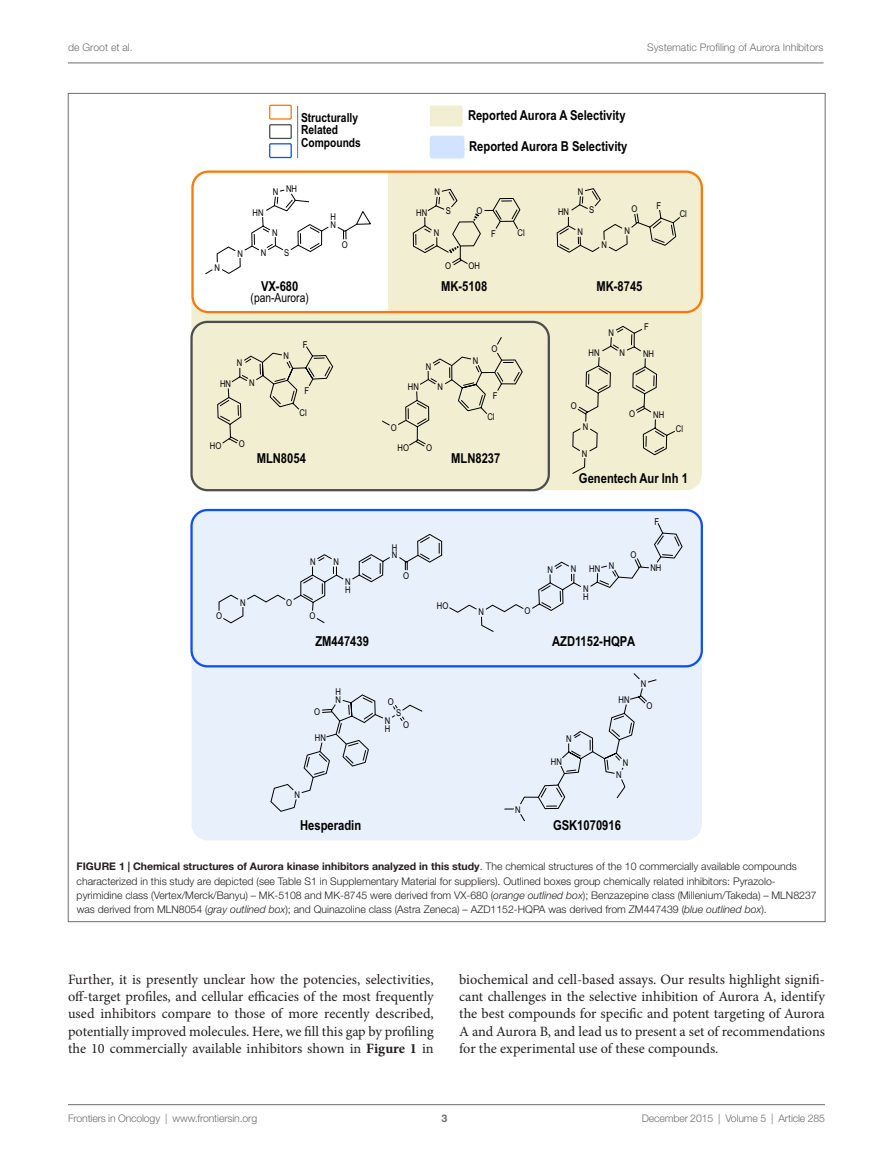
<style>
.page{position:relative;width:893px;height:1170px;background:#fff}
.page>*{position:absolute;margin:0;border:0;box-sizing:border-box;transform-origin:0 0}
.t1{font:14.25px/17.2px "Minion Pro";letter-spacing:-.005em;color:#231f20;text-align:justify}
.t2{font:700 13.65px "Arial Narrow";color:#000}
.t3{font:700 12.6px/12.6px "Arial Narrow";color:#000}
.t4{font:12.6px "Arial Narrow";color:#000}
.t5{font:300 10.5px/14.2px "Helvetica Neue LT Std";color:#231f20}
.t6{font:300 10.5px "Helvetica Neue LT Std";letter-spacing:-.015em;color:#6c6d70}
.t7{font:700 10.5px "Helvetica Neue LT Std";color:#6c6d70}
.t8{font:9.3px/7.8px "Arial Narrow";color:#000}
.s1{font-weight:700}
.s2{font-style:italic}
</style>
<div class="page">
<div style="left:192px;top:171px;width:510px;height:319px;background:#f2eed1;border-radius:16px"></div>
<div style="left:192px;top:510px;width:510px;height:330px;background:#e8f0fc;border-radius:16px"></div>
<div style="left:191px;top:170px;width:512px;height:143px;border:2px solid #fe7803;border-radius:16px"></div>
<div style="left:190px;top:509px;width:513px;height:158px;border:2px solid #0d4ff7;border-radius:16px"></div>
<div style="left:190px;top:321px;width:360px;height:170px;border:2px solid #4d4d4d;border-radius:16px"></div>
<div style="left:269px;top:105px;width:23px;height:15px;border:1px solid #fe7803"></div>
<div style="left:269px;top:124px;width:23px;height:15px;border:1px solid #4d4d4d"></div>
<div style="left:269px;top:143px;width:23px;height:15px;border:1px solid #0d4ff7"></div>
<div style="left:430px;top:106px;width:33px;height:20px;background:#f2eed1;border-radius:2px"></div>
<div style="left:431px;top:137px;width:32px;height:20px;background:#d1e3fe;border-radius:2px"></div>
<div style="left:430px;top:136px;width:34px;height:22px;border:2px solid #d1e3fe;border-radius:2px"></div>
<svg style="left:557px;top:188px;width:123px;height:65px"></svg>
<svg style="left:270px;top:694px;width:153px;height:117px"></svg>
<svg style="left:504px;top:673px;width:153px;height:148px"></svg>
<svg style="left:572px;top:325px;width:103px;height:149px"></svg>
<svg style="left:382px;top:337px;width:141px;height:110px"></svg>
<svg style="left:217px;top:346px;width:116px;height:98px"></svg>
<svg style="left:449px;top:523px;width:234px;height:109px"></svg>
<svg style="left:218px;top:534px;width:224px;height:89px"></svg>
<svg style="left:192px;top:171px;width:196px;height:141px;background:#faf6f2"></svg>
<svg style="left:413px;top:189px;width:108px;height:76px"></svg>
<hr style="left:297px;top:106px;width:1px;height:52px;background:#808080">
<hr style="left:68px;top:1104px;width:757px;height:1px;background:#6c6d70">
<hr style="left:68px;top:63px;width:756px;height:1px;background:#6c6d70">
<p class="t6" style="left:68px;top:41px;width:66px">de Groot et al.</p>
<p class="t6" style="left:647px;top:41px;width:178px">Systematic Profiling of Aurora Inhibitors</p>
<p class="t3" style="left:301px;top:110px;width:61px">Structurally<br>Related<br>Compounds</p>
<p class="t2" style="left:468px;top:105px;width:159px">Reported Aurora A Selectivity</p>
<p class="t2" style="left:469px;top:136px;width:160px">Reported Aurora B Selectivity</p>
<p class="t8" style="left:252px;top:208px;width:13px">HN</p>
<p class="t8" style="left:273px;top:185px;width:26px">N NH</p>
<p class="t8" style="left:272px;top:228px;width:7px">N</p>
<p class="t8" style="left:331px;top:212px;width:7px">H<br>N</p>
<p class="t8" style="left:416px;top:208px;width:13px">HN</p>
<p class="t8" style="left:435px;top:188px;width:7px">N</p>
<p class="t8" style="left:446px;top:207px;width:7px">S</p>
<p class="t8" style="left:476px;top:206px;width:7px">O</p>
<p class="t8" style="left:434px;top:228px;width:7px">N</p>
<p class="t8" style="left:491px;top:229px;width:6px">F</p>
<p class="t8" style="left:518px;top:229px;width:9px">Cl</p>
<p class="t8" style="left:238px;top:249px;width:7px">N</p>
<p class="t8" style="left:261px;top:248px;width:7px">N</p>
<p class="t8" style="left:284px;top:248px;width:7px">S</p>
<p class="t8" style="left:342px;top:240px;width:7px">O</p>
<p class="t8" style="left:214px;top:263px;width:7px">N</p>
<p class="t8" style="left:445px;top:262px;width:7px">O</p>
<p class="t8" style="left:469px;top:261px;width:13px">OH</p>
<p class="t2" style="left:261px;top:276px;width:39px">VX-680</p>
<p class="t4" style="left:251px;top:288px;width:60px">(pan-Aurora)</p>
<p class="t2" style="left:441px;top:276px;width:48px">MK-5108</p>
<p class="t8" style="left:237px;top:359px;width:7px">N</p>
<p class="t8" style="left:284px;top:352px;width:7px">N</p>
<p class="t8" style="left:303px;top:340px;width:6px">F</p>
<p class="t8" style="left:426px;top:362px;width:7px">N</p>
<p class="t8" style="left:473px;top:356px;width:7px">N</p>
<p class="t8" style="left:491px;top:344px;width:7px">O</p>
<p class="t8" style="left:220px;top:379px;width:13px">HN</p>
<p class="t8" style="left:249px;top:378px;width:7px">N</p>
<p class="t8" style="left:304px;top:387px;width:6px">F</p>
<p class="t8" style="left:408px;top:382px;width:13px">HN</p>
<p class="t8" style="left:438px;top:382px;width:7px">N</p>
<p class="t8" style="left:493px;top:391px;width:6px">F</p>
<p class="t8" style="left:210px;top:441px;width:13px">HO</p>
<p class="t8" style="left:239px;top:440px;width:7px">O</p>
<p class="t8" style="left:300px;top:408px;width:9px">Cl</p>
<p class="t2" style="left:257px;top:447px;width:51px">MLN8054</p>
<p class="t2" style="left:451px;top:447px;width:51px">MLN8237</p>
<p class="t8" style="left:487px;top:413px;width:9px">Cl</p>
<p class="t8" style="left:391px;top:423px;width:7px">O</p>
<p class="t8" style="left:398px;top:443px;width:13px">HO</p>
<p class="t8" style="left:426px;top:443px;width:7px">O</p>
<p class="t8" style="left:558px;top:208px;width:13px">HN</p>
<p class="t8" style="left:578px;top:187px;width:7px">N</p>
<p class="t8" style="left:589px;top:206px;width:7px">S</p>
<p class="t8" style="left:631px;top:205px;width:7px">O</p>
<p class="t8" style="left:578px;top:228px;width:7px">N</p>
<p class="t8" style="left:601px;top:240px;width:7px">N</p>
<p class="t8" style="left:624px;top:226px;width:7px">N</p>
<p class="t8" style="left:656px;top:201px;width:6px">F</p>
<p class="t2" style="left:596px;top:276px;width:48px">MK-8745</p>
<p class="t8" style="left:589px;top:348px;width:13px">HN</p>
<p class="t8" style="left:608px;top:328px;width:7px">N</p>
<p class="t8" style="left:644px;top:322px;width:6px">F</p>
<p class="t8" style="left:620px;top:349px;width:7px">N</p>
<p class="t8" style="left:643px;top:349px;width:13px">NH</p>
<p class="t8" style="left:680px;top:209px;width:9px">Cl</p>
<p class="t8" style="left:571px;top:401px;width:7px">O</p>
<p class="t8" style="left:583px;top:422px;width:7px">N</p>
<p class="t8" style="left:582px;top:449px;width:7px">N</p>
<p class="t8" style="left:629px;top:410px;width:7px">O</p>
<p class="t8" style="left:653px;top:410px;width:13px">NH</p>
<p class="t8" style="left:676px;top:424px;width:9px">Cl</p>
<p class="t2" style="left:579px;top:467px;width:110px">Genentech Aur Inh 1</p>
<p class="t8" style="left:216px;top:611px;width:7px">O</p>
<p class="t8" style="left:240px;top:598px;width:7px">N</p>
<p class="t8" style="left:286px;top:598px;width:7px">O</p>
<p class="t8" style="left:310px;top:557px;width:7px">N</p>
<p class="t8" style="left:310px;top:611px;width:7px">O</p>
<p class="t8" style="left:333px;top:557px;width:7px">N</p>
<p class="t8" style="left:345px;top:578px;width:7px">N<br>H</p>
<p class="t8" style="left:392px;top:543px;width:7px">H<br>N</p>
<p class="t8" style="left:403px;top:571px;width:7px">O</p>
<p class="t8" style="left:437px;top:602px;width:13px">HO</p>
<p class="t8" style="left:478px;top:607px;width:7px">N</p>
<p class="t8" style="left:525px;top:606px;width:7px">O</p>
<p class="t8" style="left:547px;top:565px;width:7px">N</p>
<p class="t8" style="left:571px;top:564px;width:7px">N</p>
<p class="t8" style="left:589px;top:564px;width:13px">HN</p>
<p class="t8" style="left:583px;top:584px;width:7px">N<br>H</p>
<p class="t8" style="left:609px;top:561px;width:7px">N</p>
<p class="t8" style="left:630px;top:550px;width:7px">O</p>
<p class="t2" style="left:315px;top:631px;width:55px">ZM447439</p>
<p class="t2" style="left:552px;top:631px;width:85px">AZD1152-HQPA</p>
<p class="t8" style="left:654px;top:517px;width:6px">F</p>
<p class="t8" style="left:650px;top:563px;width:13px">NH</p>
<p class="t8" style="left:314px;top:707px;width:7px">O</p>
<p class="t8" style="left:315px;top:734px;width:13px">HN</p>
<p class="t8" style="left:335px;top:687px;width:7px">H<br>N</p>
<p class="t8" style="left:295px;top:790px;width:7px">N</p>
<p class="t8" style="left:388px;top:697px;width:7px">O</p>
<p class="t8" style="left:396px;top:709px;width:7px">S</p>
<p class="t8" style="left:385px;top:716px;width:7px">N<br>H</p>
<p class="t8" style="left:403px;top:720px;width:7px">O</p>
<p class="t8" style="left:515px;top:805px;width:7px">N</p>
<p class="t8" style="left:566px;top:734px;width:7px">N</p>
<p class="t8" style="left:551px;top:757px;width:13px">HN</p>
<p class="t8" style="left:618px;top:695px;width:13px">HN</p>
<p class="t8" style="left:641px;top:679px;width:7px">N</p>
<p class="t8" style="left:646px;top:701px;width:7px">O</p>
<p class="t8" style="left:623px;top:758px;width:7px">N</p>
<p class="t8" style="left:616px;top:770px;width:7px">N</p>
<p class="t2" style="left:300px;top:815px;width:63px">Hesperadin</p>
<p class="t2" style="left:553px;top:815px;width:69px">GSK1070916</p>
<p class="t5" style="left:77px;top:859px;width:741px"><span class="s1">FIG URE 1 | Chemical structures of Aurora kinase inhibitors analyzed in this study</span>. The chemical structures of the 10 commercially available compounds characterized in this study are depicted (see Table S1 in Supplementary Material for suppliers). Outlined boxes group chemically related inhibitors: Pyrazolo&shy;pyrimidine class (Vertex/Merck/Banyu) – MK-5108 and MK-8745 were derived from VX-680 (<span class="s2">orange outlined box</span>); Benzazepine class (Millenium/Takeda) – MLN8237 was derived from MLN8054 (<span class="s2">gray outlined box</span>); and Quinazoline class (Astra Zeneca) – AZD1152-HQPA was derived from ZM447439 (<span class="s2">blue outlined box</span>).</p>
<p class="t1" style="left:68px;top:970px;width:367px">Further, it is presently unclear how the potencies, selectivities, off-target profiles, and cellular efficacies of the most frequently used inhibitors compare to those of more recently described, potentially improved molecules. Here, we fill this gap by profiling the 10 commercially available inhibitors shown in <span class="s1">Figure 1</span> in</p>
<p class="t1" style="left:459px;top:970px;width:367px">biochemical and cell-based assays. Our results highlight signifi&shy;cant challenges in the selective inhibition of Aurora A, identify the best compounds for specific and potent targeting of Aurora A and Aurora B, and lead us to present a set of recommendations for the experimental use of these compounds.</p>
<p class="t6" style="left:68px;top:1111px;width:191px">Frontiers in Oncology | www.frontiersin.org</p>
<p class="t7" style="left:441px;top:1111px;width:7px">3</p>
<p class="t6" style="left:642px;top:1111px;width:184px">December 2015 | Volume 5 | Article 285</p>
</div>
